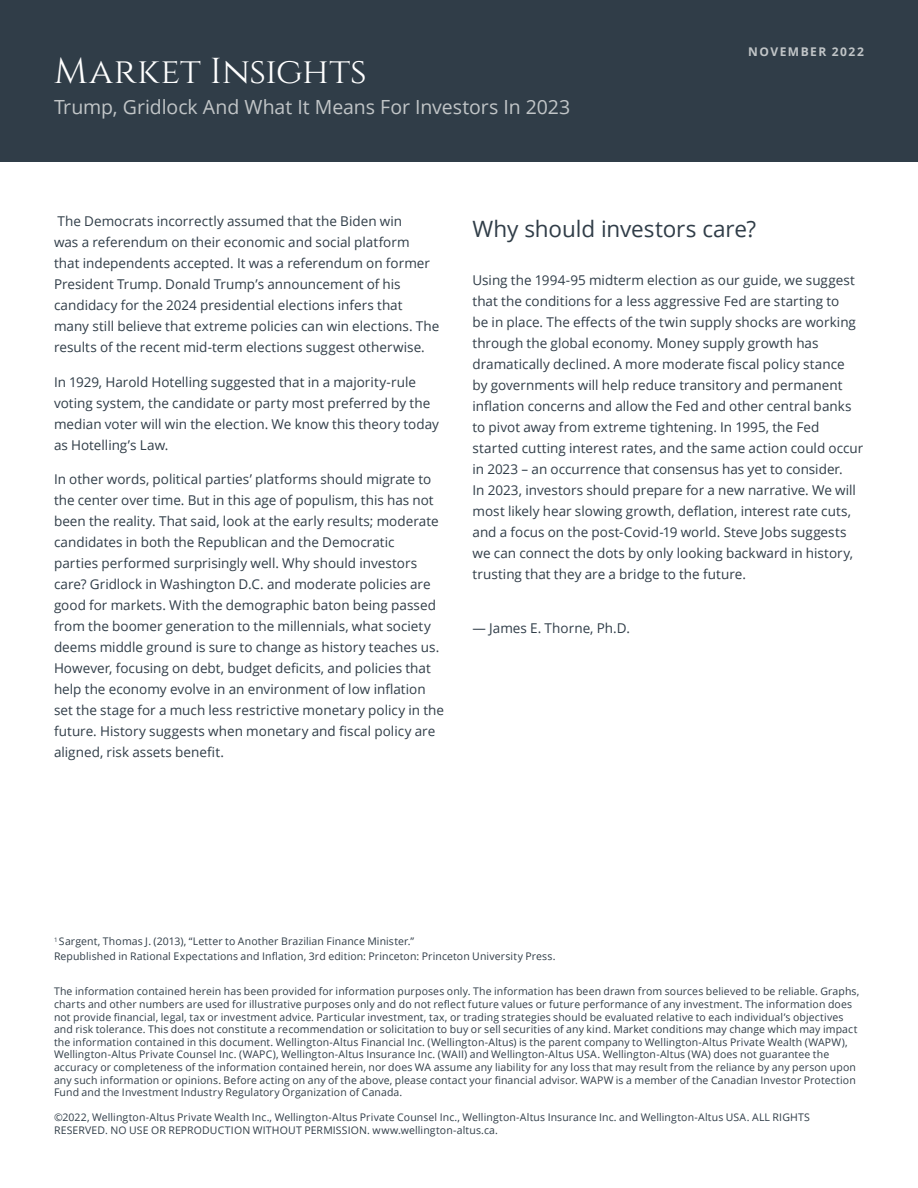
<style>
.page{position:relative;width:918px;height:1188px;background:#fff}
.page>*{position:absolute;margin:0;border:0;box-sizing:border-box;transform-origin:0 0}
.Intro_Overview{font:36px "Cinzel";letter-spacing:.005em;color:#fff}
.t1{font:22.5px "Open Sans";letter-spacing:-.005em;color:#303d48}
.t2{font:19.5px "Open Sans";letter-spacing:-.005em;color:#c1c5c7}
.t3{font:13.5px/21px "Open Sans";color:#303d48}
.Intro_Overview-2{font:700 12px "Open Sans";letter-spacing:.12em;color:#c1c5c7}
.Intro_Overview-3{font:10.5px/12.6px "Open Sans";letter-spacing:.01em;color:#303d48}
</style>
<div class="page">
<div style="left:0;top:0;width:918px;height:162px;background:#303d48"></div>
<p class="Intro_Overview" style="left:54px;top:51px;width:314px">Market Insights</p>
<h1 class="t2" style="left:54px;top:93px;width:518px">Trump, Gridlock And What It Means For Investors In 2023</h1>
<p class="Intro_Overview-2" style="left:748px;top:43px;width:117px">NOVEMBER 2022</p>
<p class="t3" style="left:54px;top:211px;width:387px">The Democrats incorrectly assumed that the Biden win<br>was a referendum on their economic and social platform<br>that independents accepted. It was a referendum on former President Trump. Donald Trump’s announcement of his candidacy for the 2024 presidential elections infers that many still believe that extreme policies can win elections. The results of the recent mid-term elections suggest otherwise.</p>
<p class="t3" style="left:54px;top:371px;width:387px">In 1929, Harold Hotelling suggested that in a majority-rule voting system, the candidate or party most preferred by the median voter will win the election. We know this theory today as Hotelling’s Law.</p>
<p class="t3" style="left:54px;top:469px;width:392px">In other words, political parties’ platforms should migrate to the center over time. But in this age of populism, this has not been the reality. That said, look at the early results; moderate candidates in both the Republican and the Democratic<br>parties performed surprisingly well. Why should investors care? Gridlock in Washington D.C. and moderate policies are good for markets. With the demographic baton being passed from the boomer generation to the millennials, what society deems middle ground is sure to change as history teaches us.<br>However, focusing on debt, budget deficits, and policies that help the economy evolve in an environment of low inflation set the stage for a much less restrictive monetary policy in the future. History suggests when monetary and fiscal policy are aligned, risk assets benefit.</p>
<h2 class="t1" style="left:472px;top:213px;width:285px">Why should investors care?</h2>
<p class="t3" style="left:472px;top:269px;width:392px">Using the 1994-95 midterm election as our guide, we suggest that the conditions for a less aggressive Fed are starting to<br>be in place. The effects of the twin supply shocks are working through the global economy. Money supply growth has dramatically declined. A more moderate fiscal policy stance<br>by governments will help reduce transitory and permanent inflation concerns and allow the Fed and other central banks to pivot away from extreme tightening. In 1995, the Fed started cutting interest rates, and the same action could occur in 2023 – an occurrence that consensus has yet to consider.<br>In 2023, investors should prepare for a new narrative. We will most likely hear slowing growth, deflation, interest rate cuts, and a focus on the post-Covid-19 world. Steve Jobs suggests we can connect the dots by only looking backward in history, trusting that they are a bridge to the future.</p>
<p class="t3" style="left:472px;top:618px;width:159px">— James E. Thorne, Ph.D.</p>
<p class="Intro_Overview-3" style="left:54px;top:934px;width:503px;line-height:15px"><sup>1</sup> Sargent, Thomas J. (2013), “Letter to Another Brazilian Finance Minister.”<br>Republished in Rational Expectations and Inflation, 3rd edition: Princeton: Princeton University Press.</p>
<p class="Intro_Overview-3" style="left:54px;top:985px;width:807px">The information contained herein has been provided for information purposes only. The information has been drawn from sources believed to be reliable. Graphs, charts and other numbers are used for illustrative purposes only and do not reflect future values or future performance of any investment. The information does not provide financial, legal, tax or investment advice. Particular investment, tax, or trading strategies should be evaluated relative to each individual’s objectives and risk tolerance. This does not constitute a recommendation or solicitation to buy or sell securities of any kind. Market conditions may change which may impact the information contained in this document. Wellington-Altus Financial Inc. (Wellington-Altus) is the parent company to Wellington-Altus Private Wealth (WAPW), Wellington-Altus Private Counsel Inc. (WAPC), Wellington-Altus Insurance Inc. (WAII) and Wellington-Altus USA. Wellington-Altus (WA) does not guarantee the accuracy or completeness of the information contained herein, nor does WA assume any liability for any loss that may result from the reliance by any person upon any such information or opinions. Before acting on any of the above, please contact your financial advisor. WAPW is a member of the Canadian Investor Protection Fund and the Investment Industry Regulatory Organization of Canada.</p>
<p class="Intro_Overview-3" style="left:54px;top:1111px;width:758px">©2022, Wellington-Altus Private Wealth Inc., Wellington-Altus Private Counsel Inc., Wellington-Altus Insurance Inc. and Wellington-Altus USA. ALL RIGHTS<br>RESERVED. NO USE OR REPRODUCTION WITHOUT PERMISSION. www.wellington-altus.ca.</p>
</div>
